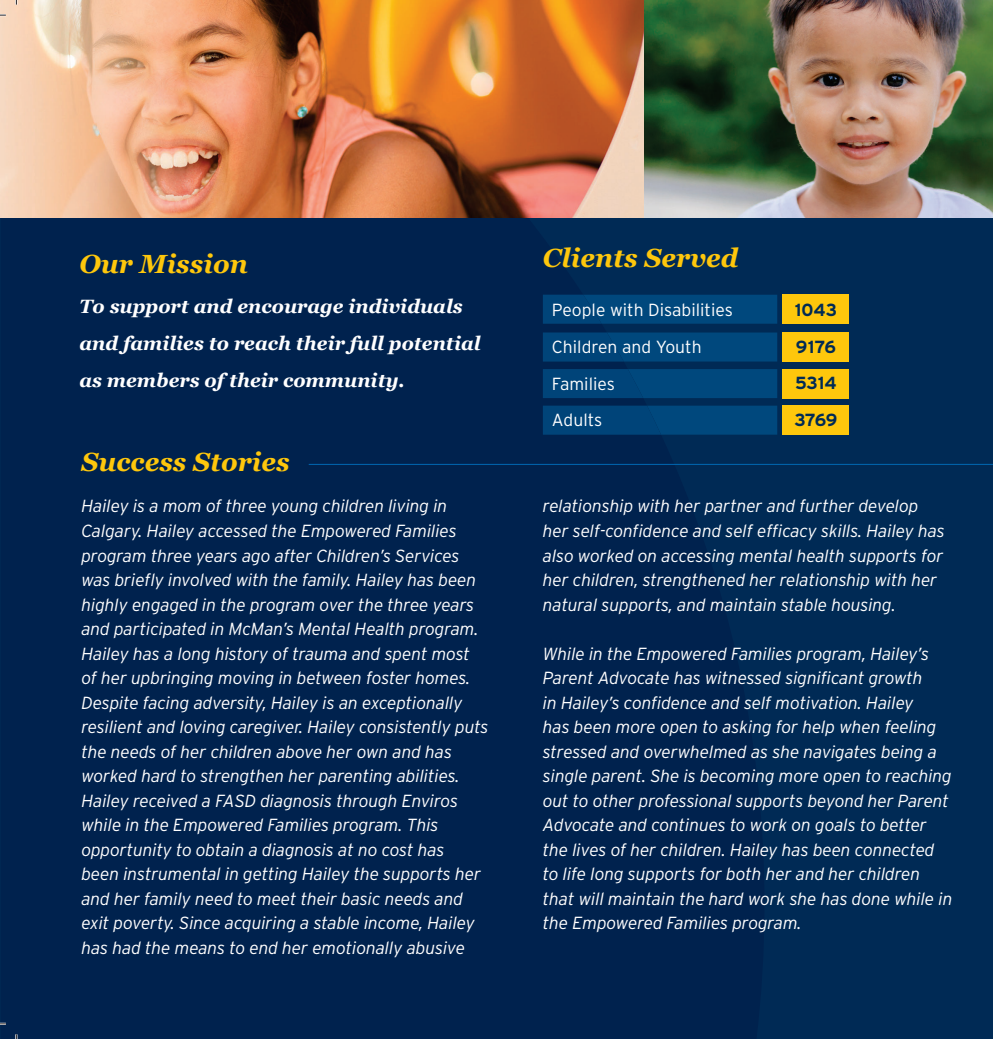
<style>
.page{position:relative;width:993px;height:1039px;background:#fff}
.page>*{position:absolute;margin:0;border:0;box-sizing:border-box;transform-origin:0 0}
.t1{font:italic 700 26.25px "Georgia";color:#fec70c}
.t2{font:italic 700 19.25px/36.8px "Georgia";color:#fff}
.t3{font:italic 300 17.5px/24.5px "Interstate";letter-spacing:-.01em;color:#fff}
.t4{font:300 17.5px/36.8px "Interstate";color:#fff}
.t5{font:700 17.5px/36.8px "Interstate";letter-spacing:-.005em;color:#002a55;text-align:justify}
</style>
<div class="page">
<div style="left:1px;top:208px;width:992px;height:830px;background:#00224e"></div>
<div style="left:543px;top:294px;width:234px;height:29px;background:#00487d"></div>
<div style="left:543px;top:332px;width:234px;height:29px;background:#00487d"></div>
<div style="left:543px;top:369px;width:234px;height:29px;background:#00487d"></div>
<div style="left:543px;top:405px;width:234px;height:29px;background:#00487d"></div>
<div style="left:782px;top:332px;width:67px;height:29px;background:#fec70c"></div>
<div style="left:782px;top:369px;width:67px;height:29px;background:#fec70c"></div>
<div style="left:782px;top:405px;width:67px;height:29px;background:#fec70c"></div>
<div style="left:782px;top:294px;width:67px;height:29px;background:#fec70c"></div>
<hr style="left:309px;top:464px;width:684px;height:1px;background:#0168b3">
<img style="left:1px;top:0;width:992px;height:217px">
<svg style="left:0;top:14px;width:6px;height:2px"></svg>
<svg style="left:0;top:1022px;width:6px;height:2px"></svg>
<h1 class="t1" style="left:79px;top:248px;width:170px">Our Mission</h1>
<p class="t2" style="left:79px;top:288px;width:403px">To support and encourage individuals and families to reach their full potential as members of their community.</p>
<h1 class="t1" style="left:81px;top:447px;width:210px">Success Stories</h1>
<p class="t3" style="left:81px;top:495px;width:409px">Hailey is a mom of three young children living in Calgary. Hailey accessed the Empowered Families program three years ago after Children’s Services was briefly involved with the family. Hailey has been highly engaged in the program over the three years and participated in McMan’s Mental Health program.<br>Hailey has a long history of trauma and spent most of her upbringing moving in between foster homes.<br>Despite facing adversity, Hailey is an exceptionally resilient and loving caregiver. Hailey consistently puts the needs of her children above her own and has worked hard to strengthen her parenting abilities.<br>Hailey received a FASD diagnosis through Enviros while in the Empowered Families program. This opportunity to obtain a diagnosis at no cost has<br>been instrumental in getting Hailey the supports her and her family need to meet their basic needs and exit poverty. Since acquiring a stable income, Hailey has had the means to end her emotionally abusive</p>
<h1 class="t1" style="left:543px;top:243px;width:197px">Clients Served</h1>
<p class="t4" style="left:552px;top:293px;width:182px">People with Disabilities<br>Children and Youth<br>Families<br>Adults</p>
<p class="t5" style="left:794px;top:291px;width:45px">1043<br>9176<br>5314<br>3769</p>
<p class="t3" style="left:543px;top:495px;width:404px">relationship with her partner and further develop her self-confidence and self efficacy skills. Hailey has also worked on accessing mental health supports for her children, strengthened her relationship with her natural supports, and maintain stable housing.</p>
<p class="t3" style="left:543px;top:642px;width:411px">While in the Empowered Families program, Hailey’s Parent Advocate has witnessed significant growth<br>in Hailey’s confidence and self motivation. Hailey<br>has been more open to asking for help when feeling stressed and overwhelmed as she navigates being a single parent. She is becoming more open to reaching out to other professional supports beyond her Parent Advocate and continues to work on goals to better the lives of her children. Hailey has been connected to life long supports for both her and her children that will maintain the hard work she has done while in the Empowered Families program.</p>
</div>
